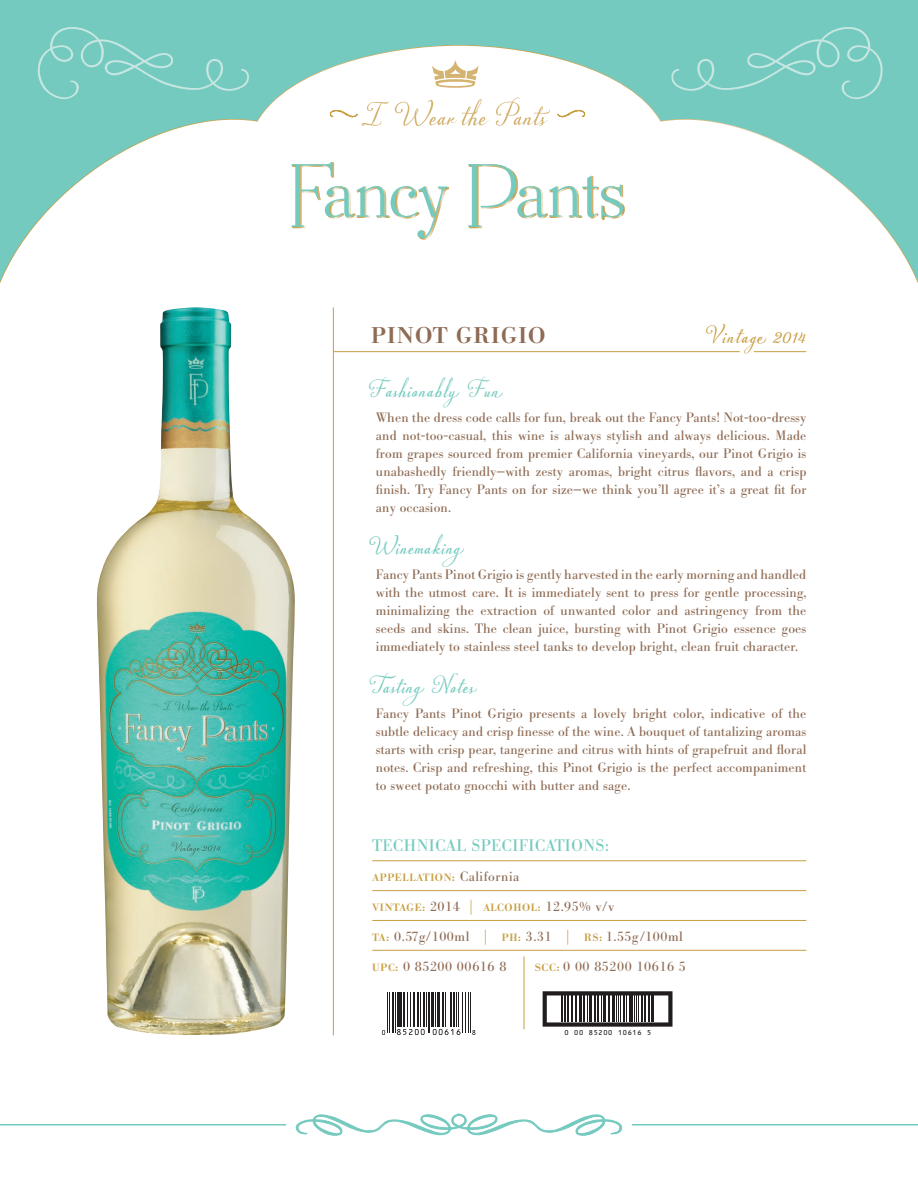
<style>
.page{position:relative;width:918px;height:1188px;background:#fff}
.page>*{position:absolute;margin:0;border:0;box-sizing:border-box;transform-origin:0 0}
.t1{font:22.5px "Plebeya Pro";letter-spacing:.02em;color:#74cabf}
.t2{font:500 22.5px "Bodoni BE";letter-spacing:.06em;color:#8e6b54}
.t3{font:22.5px "Plebeya Pro";letter-spacing:.04em;color:#c89e41}
.t4{font:16.5px "Bodoni BE";letter-spacing:.04em;color:#74cabf}
.t5{font:13.5px/18px "Bodoni BE";letter-spacing:.01em;color:#8e6b54;text-align:justify}
.t6{font:13.5px "Bodoni BE";letter-spacing:.04em;color:#8e6b54}
.t7{font:500 10.5px "Bodoni BE";letter-spacing:.05em;color:#c89e41}
.t8{font:6.75px "OCRB";color:#211d1e}
.s1{font-weight:400;font-size:13.5px;color:#8e6b54}
.s2{font-weight:400;font-size:15px}
.s3{font-weight:500;font-size:10.5px;color:#c89e41}
.s4{font-size:15px;color:#c89e41}
</style>
<div class="page">
<hr style="left:632px;top:1124px;width:286px;height:2px;background:#74cabf">
<hr style="left:0;top:1124px;width:286px;height:2px;background:#74cabf">
<div style="left:0;top:0;width:918px;height:334px;background:#74cabf"></div>
<svg style="left:0;top:45px;width:918px;height:318px;fill:#fff"></svg>
<svg style="left:37px;top:27px;width:213px;height:72px"></svg>
<svg style="left:670px;top:27px;width:214px;height:72px"></svg>
<svg style="left:295px;top:1113px;width:327px;height:23px"></svg>
<img style="left:96px;top:307px;width:199px;height:728px">
<svg style="left:432px;top:59px;width:47px;height:29px"></svg>
<svg style="left:395px;top:99px;width:94px;height:27px;background:#f8f3e9"></svg>
<svg style="left:496px;top:97px;width:54px;height:29px;background:#f8f3e9"></svg>
<svg style="left:557px;top:110px;width:28px;height:7px"></svg>
<svg style="left:330px;top:102px;width:59px;height:24px"></svg>
<svg style="left:292px;top:162px;width:157px;height:78px;background:#eaf3ee"></svg>
<svg style="left:468px;top:164px;width:157px;height:64px;background:#e5f0e9"></svg>
<hr style="left:372px;top:890px;width:434px;height:1px;background:#c89e41">
<hr style="left:372px;top:860px;width:434px;height:1px;background:#c89e41">
<hr style="left:372px;top:920px;width:434px;height:1px;background:#c89e41">
<hr style="left:372px;top:950px;width:434px;height:1px;background:#c89e41">
<hr style="left:524px;top:956px;width:1px;height:73px;background:#c89e41">
<hr style="left:333px;top:307px;width:1px;height:728px;background:#c89e41">
<hr style="left:333px;top:351px;width:407px;height:1px;background:#c89e41">
<hr style="left:754px;top:351px;width:52px;height:1px;background:#c89e41">
<svg style="left:543px;top:991px;width:130px;height:36px"></svg>
<hr style="left:387px;top:992px;width:1px;height:41px;background:#211d1e">
<hr style="left:389px;top:992px;width:1px;height:41px;background:#211d1e">
<hr style="left:392px;top:992px;width:2px;height:41px;background:#211d1e">
<hr style="left:395px;top:992px;width:1px;height:41px;background:#211d1e">
<hr style="left:397px;top:992px;width:1px;height:35px;background:#211d1e">
<hr style="left:399px;top:992px;width:3px;height:35px;background:#211d1e">
<hr style="left:403px;top:992px;width:2px;height:35px;background:#211d1e">
<hr style="left:407px;top:992px;width:1px;height:35px;background:#211d1e">
<hr style="left:410px;top:992px;width:1px;height:35px;background:#211d1e">
<hr style="left:413px;top:992px;width:1px;height:35px;background:#211d1e">
<hr style="left:417px;top:992px;width:2px;height:35px;background:#211d1e">
<hr style="left:420px;top:992px;width:1px;height:35px;background:#211d1e">
<hr style="left:423px;top:992px;width:2px;height:35px;background:#211d1e">
<hr style="left:426px;top:992px;width:1px;height:35px;background:#211d1e">
<hr style="left:428px;top:992px;width:1px;height:41px;background:#211d1e">
<hr style="left:429px;top:992px;width:1px;height:41px;background:#211d1e">
<hr style="left:431px;top:992px;width:3px;height:35px;background:#211d1e">
<hr style="left:436px;top:992px;width:1px;height:35px;background:#211d1e">
<hr style="left:437px;top:992px;width:3px;height:35px;background:#211d1e">
<hr style="left:442px;top:992px;width:1px;height:35px;background:#211d1e">
<hr style="left:444px;top:992px;width:1px;height:35px;background:#211d1e">
<hr style="left:445px;top:992px;width:1px;height:35px;background:#211d1e">
<hr style="left:450px;top:992px;width:2px;height:35px;background:#211d1e">
<hr style="left:453px;top:992px;width:2px;height:35px;background:#211d1e">
<hr style="left:456px;top:992px;width:1px;height:35px;background:#211d1e">
<hr style="left:458px;top:992px;width:1px;height:35px;background:#211d1e">
<hr style="left:462px;top:992px;width:1px;height:41px;background:#211d1e">
<hr style="left:465px;top:992px;width:1px;height:41px;background:#211d1e">
<hr style="left:468px;top:992px;width:1px;height:41px;background:#211d1e">
<hr style="left:470px;top:992px;width:1px;height:41px;background:#211d1e">
<svg style="left:382px;top:1030px;width:3px;height:5px"></svg>
<svg style="left:397px;top:1029px;width:28px;height:6px"></svg>
<svg style="left:433px;top:1029px;width:28px;height:6px"></svg>
<svg style="left:472px;top:1030px;width:3px;height:5px"></svg>
<h1 class="t2" style="left:371px;top:322px;width:176px">PINOT GRIGIO</h1>
<h1 class="t3" style="left:702px;top:322px;width:104px">Vintage 2014</h1>
<h1 class="t1" style="left:365px;top:377px;width:139px">Fashionably Fun</h1>
<p class="t5" style="left:376px;top:409px;width:432px">When the dress code calls for fun, break out the Fancy Pants! Not-too-dressy and not-too-casual, this wine is always stylish and always delicious. Made from grapes sourced from premier California vineyards, our Pinot Grigio is unabashedly friendly—with zesty aromas, bright citrus flavors, and a crisp finish. Try Fancy Pants on for size—we think you’ll agree it’s a great fit for any occasion.</p>
<h1 class="t1" style="left:365px;top:533px;width:100px">Winemaking</h1>
<p class="t5" style="left:376px;top:566px;width:432px">Fancy Pants Pinot Grigio is gently harvested in the early morning and handled with the utmost care. It is immediately sent to press for gentle processing, minimalizing the extraction of unwanted color and astringency from the seeds and skins. The clean juice, bursting with Pinot Grigio essence goes immediately to stainless steel tanks to develop bright, clean fruit character.</p>
<h1 class="t1" style="left:365px;top:672px;width:113px">Tasting Notes</h1>
<p class="t5" style="left:376px;top:705px;width:432px">Fancy Pants Pinot Grigio presents a lovely bright color, indicative of the subtle delicacy and crisp finesse of the wine. A bouquet of tantalizing aromas starts with crisp pear, tangerine and citrus with hints of grapefruit and floral notes. Crisp and refreshing, this Pinot Grigio is the perfect accompaniment to sweet potato gnocchi with butter and sage.</p>
<p class="t4" style="left:372px;top:836px;width:238px">TECHNICAL SPECIFICATIONS:</p>
<p class="t7" style="left:372px;top:871px;width:149px">APPELLATION: <span class="s1">California</span></p>
<p class="t7" style="left:372px;top:901px;width:243px">VINTAGE: <span class="s1">2014</span> <span class="s2">|</span> ALCOHOL: <span class="s1">12.95% v/v</span></p>
<p class="t6" style="left:372px;top:929px;width:312px"><span class="s3">TA:</span> 0.57g/100ml <span class="s4">|</span> <span class="s3">PH:</span> 3.31 <span class="s4">|</span> <span class="s3">RS:</span> 1.55g/100ml</p>
<p class="t6" style="left:372px;top:959px;width:136px"><span class="s3">UPC:</span> 0 85200 00616 8</p>
<p class="t6" style="left:535px;top:959px;width:152px"><span class="s3">SCC:</span> 0 00 85200 10616 5</p>
<p class="t8" style="left:564px;top:1029px;width:89px">0 00 85200 10616 5</p>
</div>
